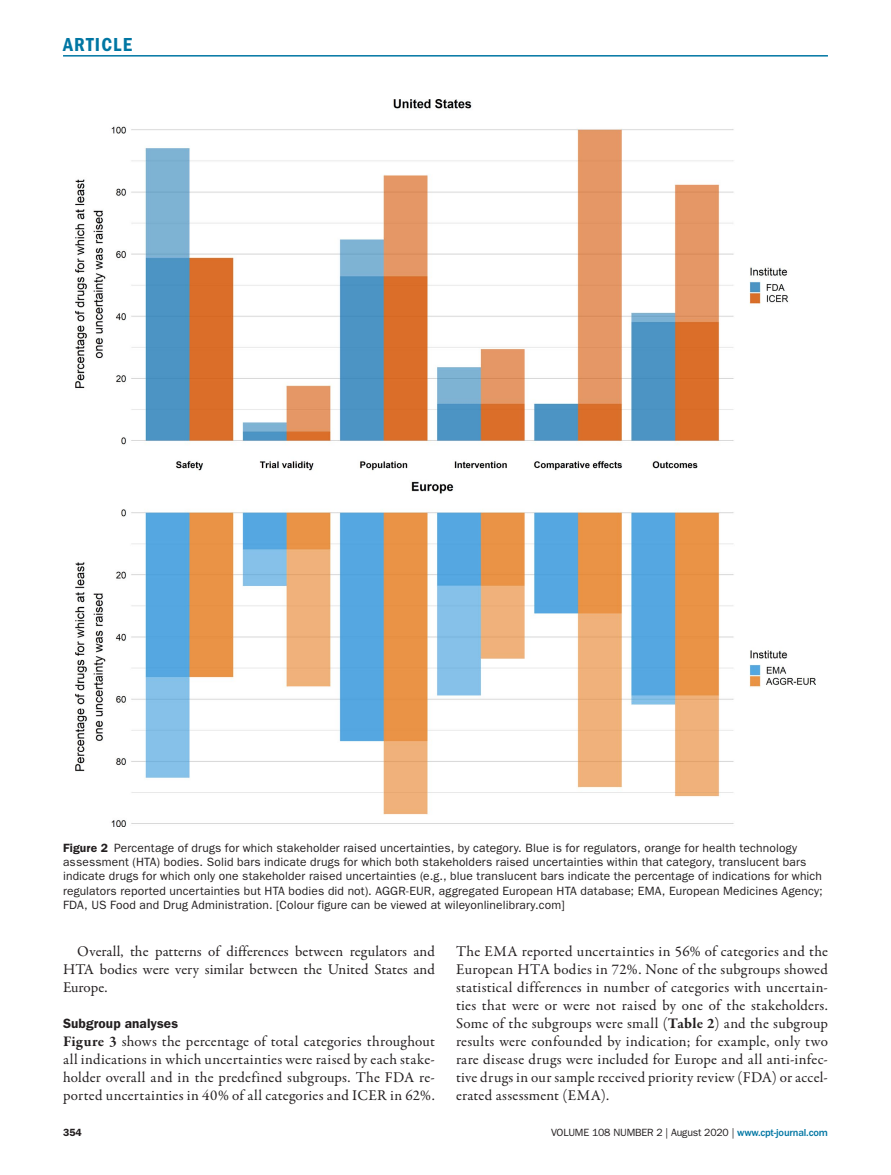
<style>
.page{position:relative;width:891px;height:1175px;background:#fff}
.page>*{position:absolute;margin:0;border:0;box-sizing:border-box;transform-origin:0 0}
.t1{font:19.5px "ITC Franklin Gothic Std Dm Cd";letter-spacing:.06em;color:#0076a3}
.t2{font:15px/18px "Garamond Premr Pro";letter-spacing:.01em;color:#231f20;text-align:justify}
.t3{font:600 13.5px "ITC Franklin Gothic Std";letter-spacing:.01em;color:#231f20}
.t4{font:12px/14.2px "ITC Franklin Gothic Std";letter-spacing:.015em;color:#231f20}
.t5{font:10.5px "ITC Franklin Gothic Std";letter-spacing:-.015em;color:#231f20}
.t6{font:600 10.5px "ITC Franklin Gothic Std";color:#231f20}
.s1{font-weight:600}
.s2{font-weight:700}
.s3{font-weight:500;color:#0076a3}
</style>
<div class="page">
<hr style="left:63px;top:55px;width:765px;height:2px;background:#0076a3">
<img style="left:75px;top:100px;width:741px;height:726px">
<h1 class="t1" style="left:63px;top:33px;width:71px">ARTICLE</h1>
<p class="t4" style="left:63px;top:840px;width:761px"><span class="s1">Figure 2</span> Percentage of drugs for which stakeholder raised uncertainties, by category. Blue is for regulators, orange for health technology assessment (HTA) bodies. Solid bars indicate drugs for which both stakeholders raised uncertainties within that category, translucent bars indicate drugs for which only one stakeholder raised uncertainties (e.g., blue translucent bars indicate the percentage of indications for which regulators reported uncertainties but HTA bodies did not). AGGR-EUR, aggregated European HTA database; EMA, European Medicines Agency; FDA, US Food and Drug Administration. [Colour figure can be viewed at wileyonlinelibrary.com]</p>
<p class="t2" style="left:63px;top:942px;width:373px;text-indent:14px">Overall, the patterns of differences between regulators and HTA bodies were very similar between the United States and Europe.</p>
<p class="t3" style="left:63px;top:1015px;width:117px">Subgroup analyses</p>
<p class="t2" style="left:63px;top:1032px;width:373px"><span class="s2">Figure 3</span> shows the percentage of total categories throughout all indications in which uncertainties were raised by each stake&shy;holder overall and in the predefined subgroups. The FDA re&shy;ported uncertainties in 40% of all categories and ICER in 62%.</p>
<p class="t2" style="left:456px;top:942px;width:374px">The EMA reported uncertainties in 56% of categories and the European HTA bodies in 72%. None of the subgroups showed statistical differences in number of categories with uncertain&shy;ties that were or were not raised by one of the stakeholders.<br>Some of the subgroups were small (<span class="s2">Table 2</span>) and the subgroup results were confounded by indication; for example, only two rare disease drugs were included for Europe and all anti-infec&shy;tive drugs in our sample received priority review (FDA) or accel&shy;erated assessment (EMA).</p>
<p class="t6" style="left:63px;top:1125px;width:20px">354</p>
<p class="t5" style="left:551px;top:1126px;width:278px">VOLUME 108 NUMBER 2 | August 2020 | <span class="s3">www.cpt-journal.com</span></p>
</div>
